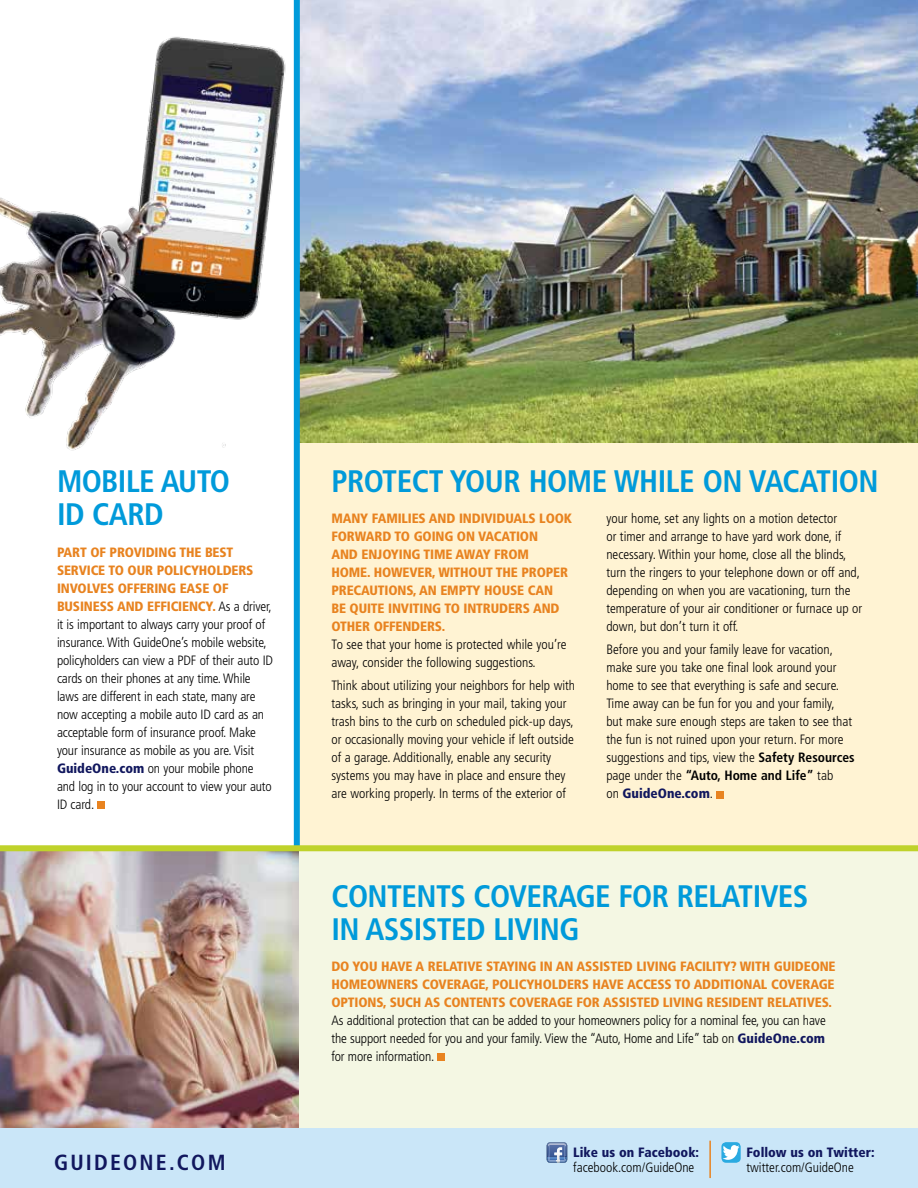
<style>
.page{position:relative;width:918px;height:1188px;background:#fff}
.page>*{position:absolute;margin:0;border:0;box-sizing:border-box;transform-origin:0 0}
.t1{font:700 condensed 31.2px/33px "Frutiger LT Std";letter-spacing:-.02em;color:#009ada}
.t2{font:700 condensed 21.9px "Frutiger LT Std";letter-spacing:.1em;color:#11175e}
.t3{font:300 condensed 13.5px/18px "Frutiger LT Std";color:#000}
.t4{font:900 condensed 13.5px/18px "Frutiger LT Std";letter-spacing:-.01em;color:#e88320;text-align:justify}
.t5{font:900 condensed 13.5px "Frutiger LT Std";color:#11175e}
.s1{font-weight:900;color:#e88320}
.s2{font-weight:900;color:#11175e}
.s3{font-weight:700}
</style>
<div class="page">
<img style="left:0;top:851px;width:300px;height:278px">
<div style="left:300px;top:848px;width:618px;height:315px;background:#f4f7e3"></div>
<div style="left:437px;top:1054px;width:8px;height:7px;background:#e88320"></div>
<div style="left:295px;top:216px;width:623px;height:632px;background:#fff3d3"></div>
<div style="left:716px;top:791px;width:8px;height:7px;background:#e88320"></div>
<img style="left:300px;top:0;width:618px;height:443px">
<div style="left:294px;top:0;width:6px;height:849px;background:#009ada"></div>
<div style="left:0;top:845px;width:918px;height:6px;background:#bfd22b"></div>
<div style="left:0;top:1129px;width:918px;height:59px;background:#cae6f8"></div>
<svg style="left:547px;top:1142px;width:20px;height:21px"></svg>
<img style="left:548px;top:1144px;width:18px;height:3px">
<svg style="left:721px;top:1142px;width:20px;height:21px"></svg>
<hr style="left:709px;top:1141px;width:2px;height:37px;background:#e88320">
<div style="left:97px;top:801px;width:8px;height:8px;background:#e88320"></div>
<img style="left:0;top:0;width:294px;height:455px">
<h1 class="t1" style="left:57px;top:465px;width:174px">MOBILE AUTO<br>ID CARD</h1>
<p class="t3" style="left:57px;top:543px;width:218px"><span class="s1">PART OF PROVIDING THE BEST SERVICE TO OUR POLICYHOLDERS INVOLVES OFFERING EASE OF BUSINESS AND EFFICIENCY.</span> As a driver, it is important to always carry your proof of insurance. With GuideOne’s mobile website, policyholders can view a PDF of their auto ID cards on their phones at any time. While laws are different in each state, many are now accepting a mobile auto ID card as an acceptable form of insurance proof. Make your insurance as mobile as you are. Visit <span class="s2">GuideOne.com</span> on your mobile phone and log in to your account to view your auto ID card.</p>
<h2 class="t2" style="left:54px;top:1149px;width:173px">GUIDEONE.COM</h2>
<h1 class="t1" style="left:331px;top:465px;width:549px">PROTECT YOUR HOME WHILE ON VACATION</h1>
<p class="t4" style="left:331px;top:509px;width:242px;text-align:left">MANY FAMILIES AND INDIVIDUALS LOOK<br>FORWARD TO GOING ON VACATION<br>AND ENJOYING TIME AWAY FROM<br>HOME. HOWEVER, WITHOUT THE PROPER<br>PRECAUTIONS, AN EMPTY HOUSE CAN<br>BE QUITE INVITING TO INTRUDERS AND<br>OTHER OFFENDERS.</p>
<p class="t3" style="left:331px;top:635px;width:237px">To see that your home is protected while you’re away, consider the following suggestions.</p>
<p class="t3" style="left:331px;top:677px;width:245px">Think about utilizing your neighbors for help with tasks, such as bringing in your mail, taking your trash bins to the curb on scheduled pick-up days, or occasionally moving your vehicle if left outside of a garage. Additionally, enable any security systems you may have in place and ensure they are working properly. In terms of the exterior of</p>
<p class="t3" style="left:606px;top:509px;width:257px">your home, set any lights on a motion detector<br>or timer and arrange to have yard work done, if necessary. Within your home, close all the blinds, turn the ringers to your telephone down or off and, depending on when you are vacationing, turn the temperature of your air conditioner or furnace up or down, but don’t turn it off.</p>
<p class="t3" style="left:606px;top:641px;width:250px">Before you and your family leave for vacation, make sure you take one final look around your home to see that everything is safe and secure.<br>Time away can be fun for you and your family,<br>but make sure enough steps are taken to see that the fun is not ruined upon your return. For more suggestions and tips, view the <span class="s3">Safety Resources </span>page under the <span class="s3">“Auto, Home and Life”</span> tab<br>on <span class="s2">GuideOne.com</span>.</p>
<h1 class="t1" style="left:331px;top:879px;width:479px">CONTENTS COVERAGE FOR RELATIVES<br>IN ASSISTED LIVING</h1>
<p class="t4" style="left:331px;top:957px;width:506px">DO YOU HAVE A RELATIVE STAYING IN AN ASSISTED LIVING FACILITY? WITH GUIDEONE HOMEOWNERS COVERAGE, POLICYHOLDERS HAVE ACCESS TO ADDITIONAL COVERAGE OPTIONS, SUCH AS CONTENTS COVERAGE FOR ASSISTED LIVING RESIDENT RELATIVES.</p>
<p class="t3" style="left:331px;top:1012px;width:496px;text-align:justify">As additional protection that can be added to your homeowners policy for a nominal fee, you can have the support needed for you and your family. View the “Auto, Home and Life” tab on <span class="s2">GuideOne.com </span>for more information.</p>
<p class="t5" style="left:573px;top:1144px;width:127px">Like us on Facebook:</p>
<p class="t3" style="left:573px;top:1159px;width:123px">facebook.com/GuideOne</p>
<p class="t5" style="left:746px;top:1144px;width:130px">Follow us on Twitter:</p>
<p class="t3" style="left:746px;top:1158px;width:109px">twitter.com/GuideOne</p>
</div>
